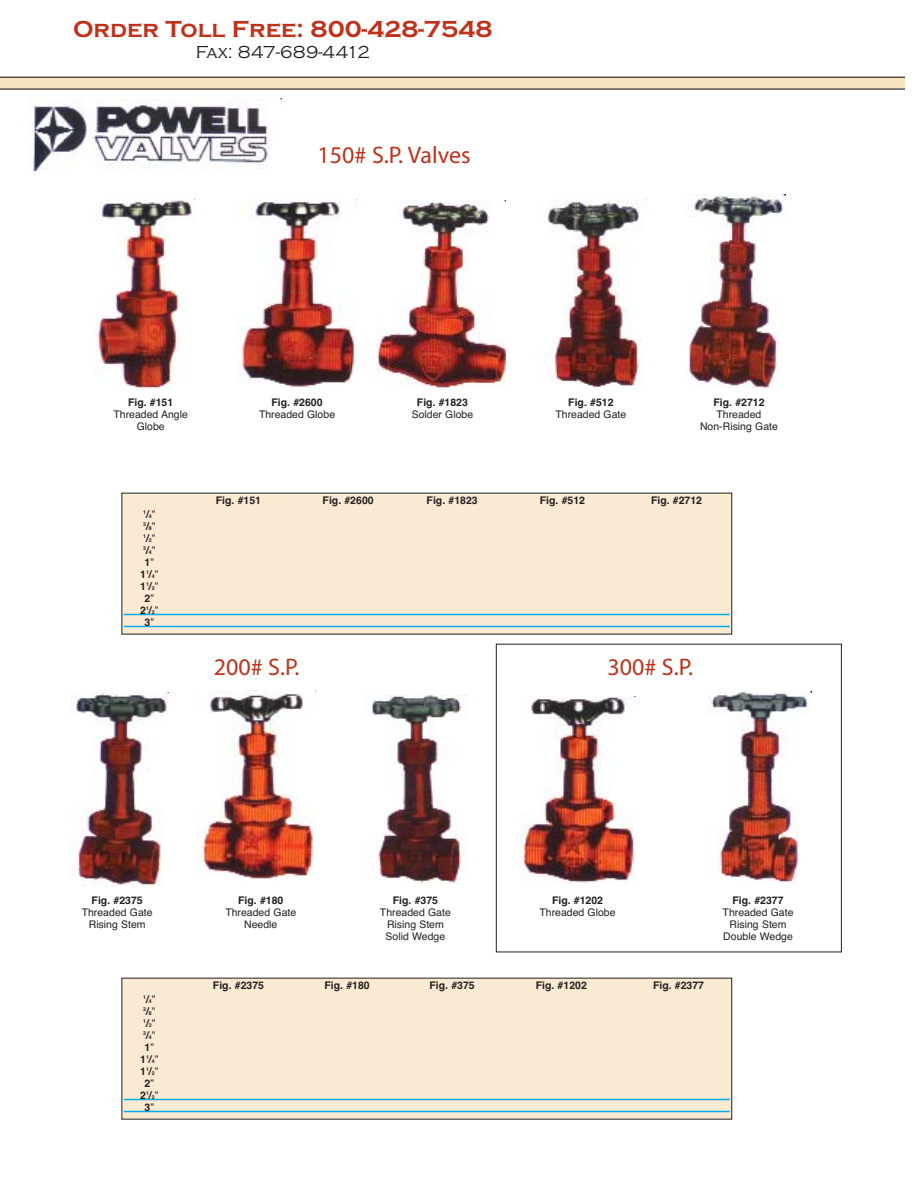
<style>
.page{position:relative;width:918px;height:1188px;background:#fff}
.page>*{position:absolute;margin:0;border:0;box-sizing:border-box;transform-origin:0 0}
.t1{font:24px "Myriad Pro";color:#bf311a}
.t2{font:700 24px "Copperplate Gothic";color:#bf311a}
.t3{font:300 18px "Copperplate Gothic";color:#231f20}
.t4{font:700 10.5px/12px "Helvetica";color:#231f20;text-align:center}
.t5{font:10.5px/12px "Helvetica";color:#231f20;text-align:center}
.t6{font:700 5.25px "Helvetica";color:#231f20}
.s1{font-size:10.5px}
.s2{font-weight:400;font-size:10.5px}
.s3{font-weight:400}
.s4{font-size:5.25px}
</style>
<div class="page">
<svg style="left:0;top:77px;width:904px;height:13px;background:#d9c7ab"></svg>
<img style="left:96px;top:199px;width:99px;height:190px">
<img style="left:238px;top:199px;width:119px;height:189px">
<img style="left:376px;top:201px;width:130px;height:188px">
<img style="left:548px;top:199px;width:98px;height:192px">
<img style="left:688px;top:195px;width:98px;height:192px">
<img style="left:29px;top:99px;width:253px;height:71px">
<div style="left:496px;top:644px;width:346px;height:308px;border:1px solid #231f20"></div>
<img style="left:69px;top:692px;width:100px;height:194px">
<img style="left:372px;top:695px;width:95px;height:188px">
<img style="left:200px;top:691px;width:116px;height:189px">
<img style="left:520px;top:696px;width:116px;height:187px">
<img style="left:706px;top:691px;width:105px;height:192px">
<div style="left:122px;top:493px;width:610px;height:141px;background:#faead2"></div>
<hr style="left:124px;top:614px;width:606px;height:1px;background:#00aeef">
<hr style="left:124px;top:626px;width:606px;height:1px;background:#00aeef">
<div style="left:122px;top:978px;width:610px;height:141px;background:#faead2"></div>
<hr style="left:124px;top:1099px;width:606px;height:1px;background:#00aeef">
<hr style="left:124px;top:1111px;width:606px;height:1px;background:#00aeef">
<h1 class="t2" style="left:73px;top:15px;width:421px">Order Toll Free: 800-428-7548</h1>
<h2 class="t3" style="left:196px;top:41px;width:176px">Fax: 847-689-4412</h2>
<h1 class="t1" style="left:318px;top:146px;width:155px">150# S.P. Valves</h1>
<p class="t4" style="left:128px;top:397px;width:47px">Fig. #151</p>
<p class="t5" style="left:113px;top:409px;width:76px">Threaded Angle<br>Globe</p>
<p class="t6" style="left:143px;top:512px;width:14px">1<span class="s1">/</span>4<span class="s2">”</span></p>
<p class="t6" style="left:143px;top:524px;width:14px">3<span class="s1">/</span>8<span class="s2">”</span></p>
<p class="t6" style="left:143px;top:536px;width:14px">1<span class="s1">/</span>2<span class="s2">”</span></p>
<p class="t6" style="left:143px;top:548px;width:14px">3<span class="s1">/</span>4<span class="s2">”</span></p>
<p class="t4" style="left:140px;top:557px;width:20px">1<span class="s3">”<br></span>1<sup>1</sup>/<span class="s4">4</span><span class="s3">”<br></span>1<sup>1</sup>/<span class="s4">2</span><span class="s3">”<br></span>2<span class="s3">”<br></span>2<sup>1</sup>/<span class="s4">2</span><span class="s3">”<br></span>3<span class="s3">”</span></p>
<p class="t4" style="left:272px;top:397px;width:53px">Fig. #2600</p>
<p class="t5" style="left:259px;top:409px;width:78px">Threaded Globe</p>
<p class="t4" style="left:417px;top:397px;width:53px">Fig. #1823</p>
<p class="t5" style="left:412px;top:409px;width:63px">Solder Globe</p>
<p class="t4" style="left:568px;top:397px;width:47px">Fig. #512</p>
<p class="t5" style="left:555px;top:409px;width:72px">Threaded Gate</p>
<p class="t4" style="left:713px;top:397px;width:53px">Fig. #2712</p>
<p class="t5" style="left:700px;top:409px;width:79px">Threaded<br>Non-Rising Gate</p>
<p class="t4" style="left:216px;top:496px;width:47px">Fig. #151</p>
<p class="t4" style="left:323px;top:496px;width:53px">Fig. #2600</p>
<p class="t4" style="left:427px;top:496px;width:53px">Fig. #1823</p>
<p class="t4" style="left:540px;top:496px;width:47px">Fig. #512</p>
<p class="t4" style="left:651px;top:496px;width:53px">Fig. #2712</p>
<h1 class="t1" style="left:214px;top:658px;width:87px">200# S.P.</h1>
<h1 class="t1" style="left:608px;top:658px;width:87px">300# S.P.</h1>
<p class="t4" style="left:92px;top:895px;width:53px">Fig. #2375</p>
<p class="t5" style="left:82px;top:907px;width:72px">Threaded Gate<br>Rising Stem</p>
<p class="t6" style="left:143px;top:997px;width:14px">1<span class="s1">/</span>4<span class="s2">”</span></p>
<p class="t6" style="left:143px;top:1009px;width:14px">3<span class="s1">/</span>8<span class="s2">”</span></p>
<p class="t6" style="left:143px;top:1021px;width:14px">1<span class="s1">/</span>2<span class="s2">”</span></p>
<p class="t6" style="left:143px;top:1033px;width:14px">3<span class="s1">/</span>4<span class="s2">”</span></p>
<p class="t4" style="left:140px;top:1042px;width:20px">1<span class="s3">”<br></span>1<sup>1</sup>/<span class="s4">4</span><span class="s3">”<br></span>1<sup>1</sup>/<span class="s4">2</span><span class="s3">”<br></span>2<span class="s3">”<br></span>2<sup>1</sup>/<span class="s4">2</span><span class="s3">”<br></span>3<span class="s3">”</span></p>
<p class="t4" style="left:238px;top:895px;width:47px">Fig. #180</p>
<p class="t5" style="left:225px;top:907px;width:72px">Threaded Gate<br>Needle</p>
<p class="t4" style="left:393px;top:895px;width:47px">Fig. #375</p>
<p class="t5" style="left:380px;top:907px;width:72px">Threaded Gate<br>Rising Stem<br>Solid Wedge</p>
<p class="t4" style="left:552px;top:895px;width:53px">Fig. #1202</p>
<p class="t5" style="left:539px;top:907px;width:78px">Threaded Globe</p>
<p class="t4" style="left:733px;top:895px;width:53px">Fig. #2377</p>
<p class="t5" style="left:723px;top:907px;width:72px">Threaded Gate<br>Rising Stem<br>Double Wedge</p>
<p class="t4" style="left:213px;top:981px;width:53px">Fig. #2375</p>
<p class="t4" style="left:325px;top:981px;width:47px">Fig. #180</p>
<p class="t4" style="left:430px;top:981px;width:47px">Fig. #375</p>
<p class="t4" style="left:536px;top:981px;width:53px">Fig. #1202</p>
<p class="t4" style="left:653px;top:981px;width:53px">Fig. #2377</p>
</div>
